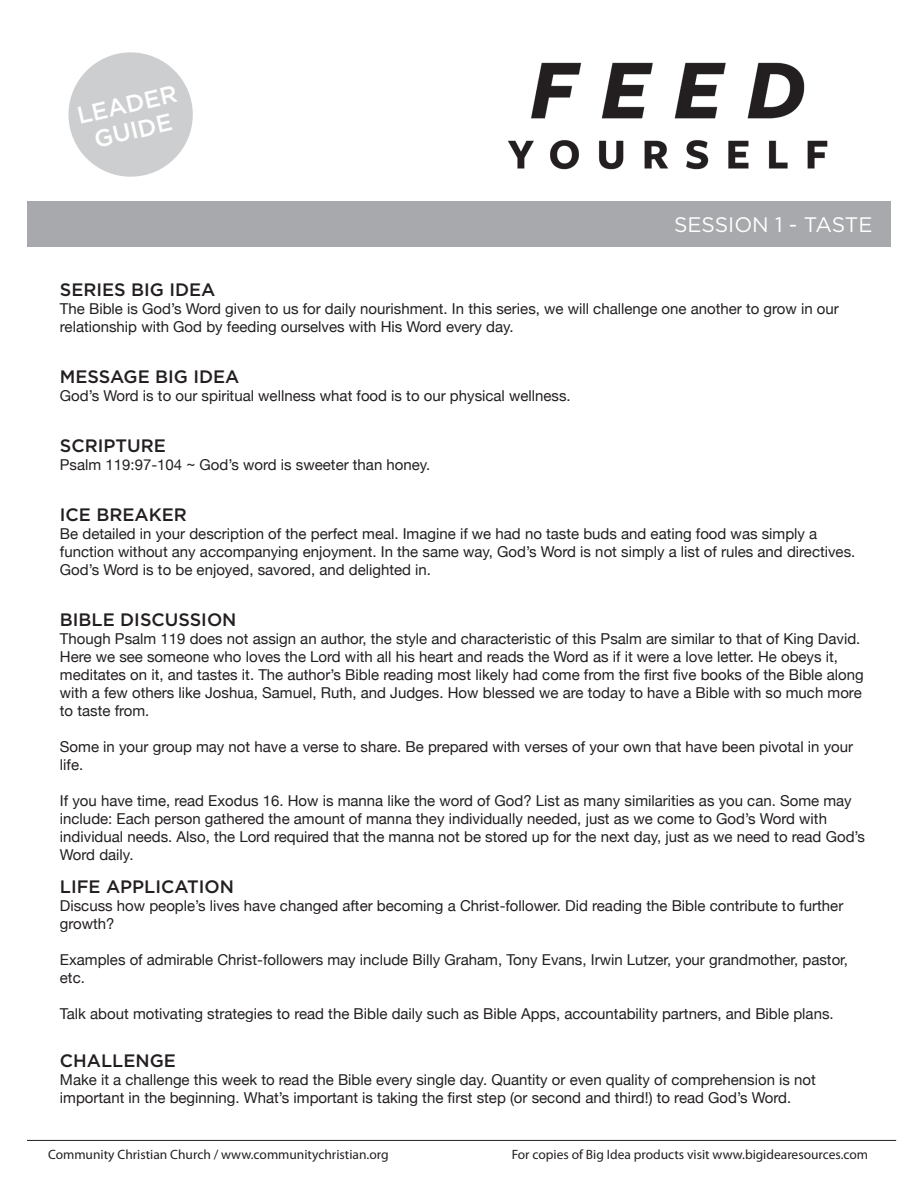
<style>
.page{position:relative;width:918px;height:1188px;background:#fff}
.page>*{position:absolute;margin:0;border:0;box-sizing:border-box;transform-origin:0 0}
.t1{font:500 24px/26.5px "Gotham";color:#fff;text-align:center}
.Title_medium{font:21px "Gotham";color:#fff}
.Title_medium-2{font:500 18px "Gotham";color:#231f20}
.t2{font:15px/18px "Helvetica Neue";color:#231f20}
.t3{font:13.5px "Myriad Pro";color:#231f20}
</style>
<div class="page">
<hr style="left:27px;top:1140px;width:869px;height:1px;background:#231f20">
<img style="left:508px;top:62px;width:320px;height:108px">
<div style="left:27px;top:201px;width:864px;height:46px;background:#a8a9ad"></div>
<div style="left:68px;top:52px;width:125px;height:125px;background:#cdced0;border-radius:50%"></div>
<h1 class="t1" style="left:74px;top:103px;width:104px;rotate:-13deg">LEADER<br>GUIDE</h1>
<p class="Title_medium" style="left:674px;top:211px;width:200px">SESSION 1 - TASTE</p>
<p class="Title_medium-2" style="left:60px;top:278px;width:157px">SERIES BIG IDEA</p>
<p class="t2" style="left:60px;top:301px;width:780px">The Bible is God’s Word given to us for daily nourishment. In this series, we will challenge one another to grow in our relationship with God by feeding ourselves with His Word every day.</p>
<p class="Title_medium-2" style="left:60px;top:365px;width:181px">MESSAGE BIG IDEA</p>
<p class="t2" style="left:60px;top:388px;width:512px">God’s Word is to our spiritual wellness what food is to our physical wellness.</p>
<p class="Title_medium-2" style="left:60px;top:434px;width:107px">SCRIPTURE</p>
<p class="t2" style="left:60px;top:457px;width:372px">Psalm 119:97-104 ~ God’s word is sweeter than honey.</p>
<p class="Title_medium-2" style="left:60px;top:503px;width:128px">ICE BREAKER</p>
<p class="t2" style="left:60px;top:526px;width:797px">Be detailed in your description of the perfect meal. Imagine if we had no taste buds and eating food was simply a function without any accompanying enjoyment. In the same way, God’s Word is not simply a list of rules and directives.<br>God’s Word is to be enjoyed, savored, and delighted in.</p>
<p class="Title_medium-2" style="left:60px;top:608px;width:178px">BIBLE DISCUSSION</p>
<p class="t2" style="left:60px;top:631px;width:805px">Though Psalm 119 does not assign an author, the style and characteristic of this Psalm are similar to that of King David.<br>Here we see someone who loves the Lord with all his heart and reads the Word as if it were a love letter. He obeys it, meditates on it, and tastes it. The author’s Bible reading most likely had come from the first five books of the Bible along with a few others like Joshua, Samuel, Ruth, and Judges. How blessed we are today to have a Bible with so much more to taste from.</p>
<p class="t2" style="left:60px;top:739px;width:795px">Some in your group may not have a verse to share. Be prepared with verses of your own that have been pivotal in your life.</p>
<p class="t2" style="left:60px;top:793px;width:807px">If you have time, read Exodus 16. How is manna like the word of God? List as many similarities as you can. Some may include: Each person gathered the amount of manna they individually needed, just as we come to God’s Word with individual needs. Also, the Lord required that the manna not be stored up for the next day, just as we need to read God’s Word daily.</p>
<p class="Title_medium-2" style="left:60px;top:875px;width:176px">LIFE APPLICATION</p>
<p class="t2" style="left:60px;top:898px;width:785px">Discuss how people’s lives have changed after becoming a Christ-follower. Did reading the Bible contribute to further growth?</p>
<p class="t2" style="left:60px;top:952px;width:790px">Examples of admirable Christ-followers may include Billy Graham, Tony Evans, Irwin Lutzer, your grandmother, pastor, etc.</p>
<p class="t2" style="left:60px;top:1006px;width:775px">Talk about motivating strategies to read the Bible daily such as Bible Apps, accountability partners, and Bible plans.</p>
<p class="Title_medium-2" style="left:60px;top:1049px;width:117px">CHALLENGE</p>
<p class="t2" style="left:60px;top:1072px;width:757px">Make it a challenge this week to read the Bible every single day. Quantity or even quality of comprehension is not important in the beginning. What’s important is taking the first step (or second and third!) to read God’s Word.</p>
<p class="t3" style="left:48px;top:1146px;width:342px">Community Christian Church / www.communitychristian.org</p>
<p class="t3" style="left:512px;top:1146px;width:358px">For copies of Big Idea products visit www.bigidearesources.com</p>
</div>
